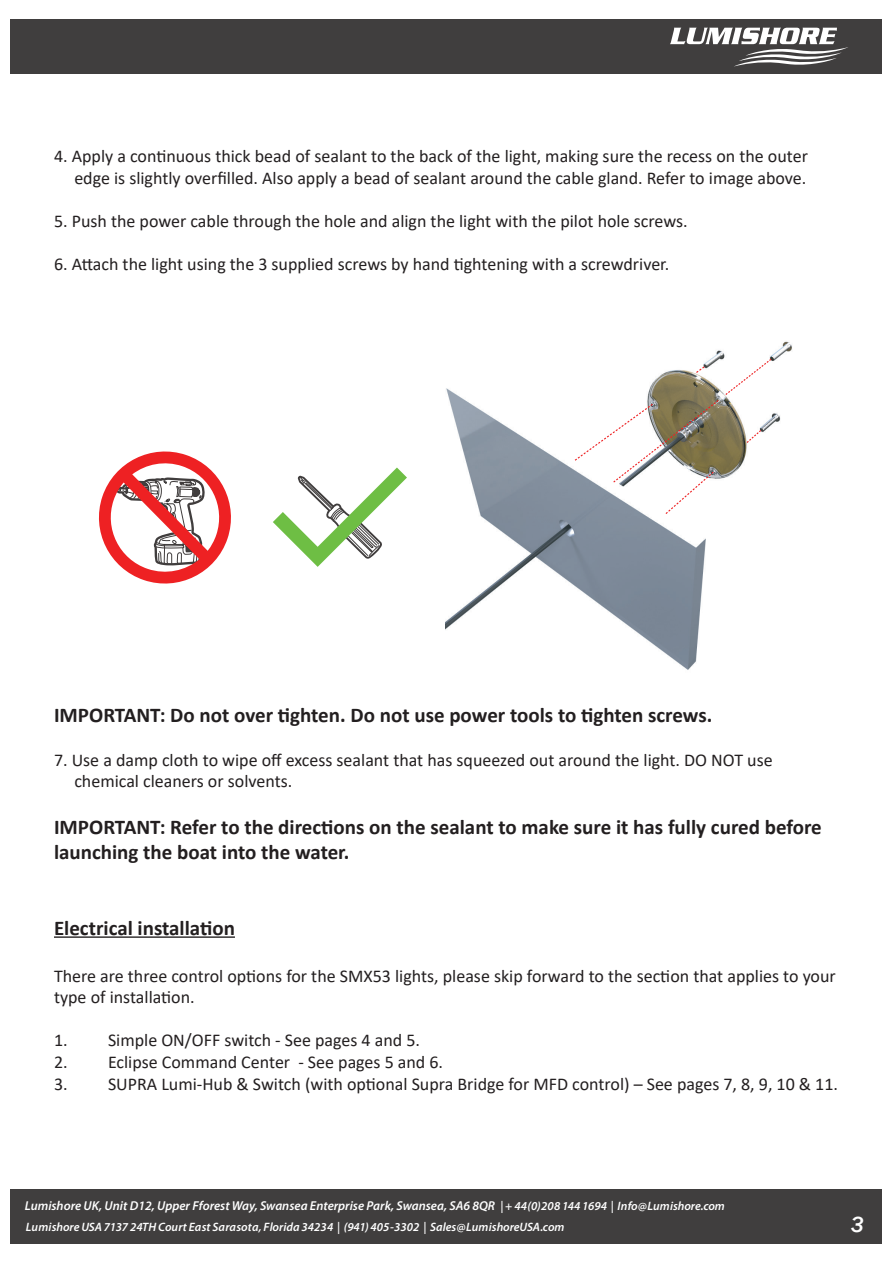
<style>
.page{position:relative;width:893px;height:1263px;background:#fff}
.page>*{position:absolute;margin:0;border:0;box-sizing:border-box;transform-origin:0 0}
.t1{font:italic 500 22.5px "Franklin Gothic";color:#fff}
.t2{font:700 21px/25.2px "Calibri";color:#231f20}
.t3{font:18px/21.6px "Calibri";color:#231f20}
.t4{font:italic 600 12.9px "Myriad Pro";color:#fff}
.t5{font:italic 600 12.15px "Myriad Pro";color:#fff}
.s1{font-size:12.15px}
</style>
<div class="page">
<div style="left:11px;top:1189px;width:871px;height:54px;background:#403e3e"></div>
<div style="left:11px;top:20px;width:871px;height:54px;background:#403e3e"></div>
<svg style="left:670px;top:28px;width:178px;height:39px"></svg>
<hr style="left:54px;top:936px;width:181px;height:2px;background:#231f20">
<img style="left:446px;top:341px;width:346px;height:329px">
<svg style="left:747px;top:430px;width:14px;height:13px"></svg>
<svg style="left:725px;top:359px;width:46px;height:36px"></svg>
<svg style="left:575px;top:400px;width:143px;height:114px"></svg>
<svg style="left:696px;top:366px;width:8px;height:7px"></svg>
<svg style="left:99px;top:451px;width:132px;height:133px"></svg>
<svg style="left:273px;top:467px;width:134px;height:100px"></svg>
<p class="t3" style="left:54px;top:145px;width:755px;text-align:right">4. Apply a continuous thick bead of sealant to the back of the light, making sure the recess on the outer edge is slightly overfilled. Also apply a bead of sealant around the cable gland. Refer to image above.</p>
<p class="t3" style="left:54px;top:210px;width:635px">5. Push the power cable through the hole and align the light with the pilot hole screws.</p>
<p class="t3" style="left:54px;top:253px;width:617px">6. Attach the light using the 3 supplied screws by hand tightening with a screwdriver.</p>
<p class="t2" style="left:54px;top:702px;width:660px">IMPORTANT: Do not over tighten. Do not use power tools to tighten screws.</p>
<p class="t3" style="left:74px;top:748px;width:700px;text-indent:-20px">7. Use a damp cloth to wipe off excess sealant that has squeezed out around the light. DO NOT use chemical cleaners or solvents.</p>
<p class="t2" style="left:54px;top:814px;width:769px">IMPORTANT: Refer to the directions on the sealant to make sure it has fully cured before launching the boat into the water.</p>
<p class="t2" style="left:54px;top:915px;width:182px">Electrical installation</p>
<p class="t3" style="left:54px;top:964px;width:783px">There are three control options for the SMX53 lights, please skip forward to the section that applies to your type of installation.</p>
<p class="t3" style="left:54px;top:1029px;width:368px">1. Simple ON/OFF switch - See pages 4 and 5.</p>
<p class="t3" style="left:54px;top:1051px;width:391px">2. Eclipse Command Center - See pages 5 and 6.</p>
<p class="t3" style="left:54px;top:1072px;width:785px">3. SUPRA Lumi-Hub &amp; Switch (with optional Supra Bridge for MFD control) – See pages 7, 8, 9, 10 &amp; 11.</p>
<p class="t4" style="left:25px;top:1198px;width:701px">Lumishore UK, Unit D12, Upper Fforest Way, Swansea Enterprise Park, Swansea, SA6 8QR <span class="s1">| + 44(0)208 144 1694 | Info@Lumishore.com</span></p>
<p class="t5" style="left:26px;top:1220px;width:540px">LumishoreUSA 7137 24THCourt East Sarasota, Florida 34234 | (941) 405-3302 | Sales@LumishoreUSA.com</p>
<p class="t1" style="left:851px;top:1211px;width:15px">3</p>
</div>
